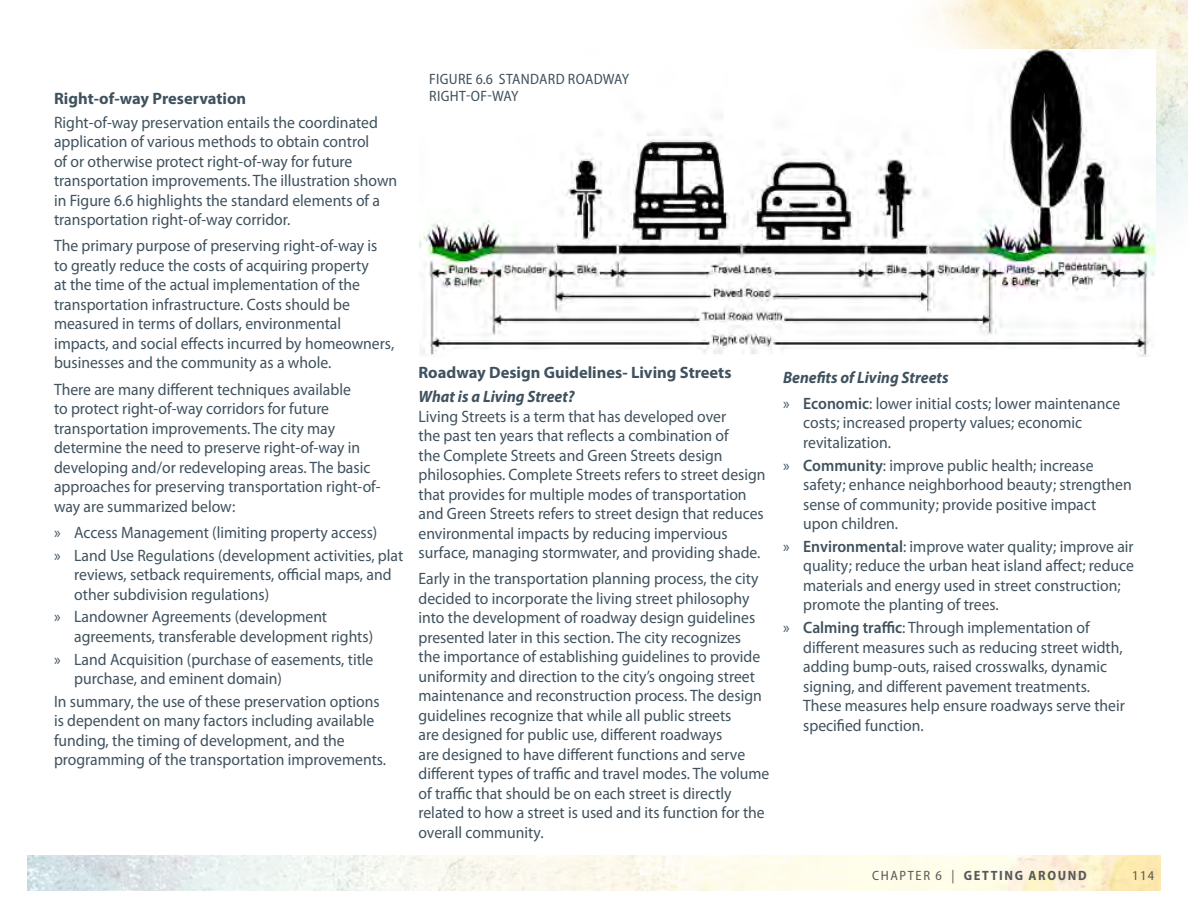
<style>
.page{position:relative;width:1188px;height:918px;background:#fff}
.page>*{position:absolute;margin:0;border:0;box-sizing:border-box;transform-origin:0 0}
.t1{font:16.5px/19.5px "Myriad Pro";color:#40525e;scale:.95 1}
.t2{font:700 16.5px "Myriad Pro";color:#40525e}
.t3{font:italic 700 16.5px "Myriad Pro";color:#40525e;scale:.95 1}
.t4{font:semi-condensed 15px/16.5px "Myriad Pro";letter-spacing:.02em;color:#40525e}
.t5{font:700 semi-condensed 13.5px "Myriad Pro";letter-spacing:.12em;color:#57585a}
.t6{font:semi-condensed 13.5px "Myriad Pro";color:#57585a}
.s1{font-weight:700;font-style:italic}
.s2{font-weight:600}
.s3{font-weight:400}
</style>
<div class="page">
<img style="left:28px;top:856px;width:1132px;height:34px">
<img style="left:930px;top:0;width:258px;height:216px">
<img style="left:419px;top:49px;width:737px;height:308px">
<p class="t2" style="left:54px;top:87px;width:194px">Right-of-way Preservation</p>
<p class="t1" style="left:54px;top:112px;width:363px">Right-of-way preservation entails the coordinated application of various methods to obtain control<br>of or otherwise protect right-of-way for future transportation improvements. The illustration shown in Figure 6.6 highlights the standard elements of a transportation right-of-way corridor.</p>
<p class="t1" style="left:54px;top:236px;width:360px">The primary purpose of preserving right-of-way is to greatly reduce the costs of acquiring property<br>at the time of the actual implementation of the transportation infrastructure. Costs should be measured in terms of dollars, environmental impacts, and social effects incurred by homeowners, businesses and the community as a whole.</p>
<p class="t1" style="left:54px;top:379px;width:345px">There are many different techniques available<br>to protect right-of-way corridors for future transportation improvements. The city may determine the need to preserve right-of-way in developing and/or redeveloping areas. The basic approaches for preserving transportation right-of&shy;way are summarized below:</p>
<p class="t1" style="left:54px;top:521px;width:369px;line-height:22.8px">» Access Management (limiting property access)<br>» Land Use Regulations (development activities, plat</p>
<p class="t1" style="left:74px;top:565px;width:336px">reviews, setback requirements, official maps, and other subdivision regulations)</p>
<p class="t1" style="left:74px;top:607px;width:316px;text-indent:-20px">» Landowner Agreements (development agreements, transferable development rights)</p>
<p class="t1" style="left:74px;top:649px;width:316px;text-indent:-20px">» Land Acquisition (purchase of easements, title purchase, and eminent domain)</p>
<p class="t1" style="left:54px;top:691px;width:351px">In summary, the use of these preservation options is dependent on many factors including available funding, the timing of development, and the programming of the transportation improvements.</p>
<p class="t4" style="left:429px;top:71px;width:202px">FIGURE 6.6 STANDARD ROADWAY<br>RIGHT-OF-WAY</p>
<p class="t2" style="left:418px;top:362px;width:315px">Roadway Design Guidelines- Living Streets</p>
<p class="t3" style="left:418px;top:386px;width:166px">What is a Living Street?</p>
<p class="t1" style="left:418px;top:406px;width:367px">Living Streets is a term that has developed over<br>the past ten years that reflects a combination of<br>the Complete Streets and Green Streets design philosophies. Complete Streets refers to street design that provides for multiple modes of transportation and Green Streets refers to street design that reduces environmental impacts by reducing impervious surface, managing stormwater, and providing shade.</p>
<p class="t1" style="left:418px;top:569px;width:371px">Early in the transportation planning process, the city decided to incorporate the living street philosophy into the development of roadway design guidelines presented later in this section. The city recognizes<br>the importance of establishing guidelines to provide uniformity and direction to the city’s ongoing street maintenance and reconstruction process. The design guidelines recognize that while all public streets<br>are designed for public use, different roadways<br>are designed to have different functions and serve different types of traffic and travel modes. The volume of traffic that should be on each street is directly related to how a street is used and its function for the overall community.</p>
<p class="t1" style="left:783px;top:364px;width:357px;line-height:26.2px"><span class="s1">Benefits of Living Streets<br></span>» <span class="s2">Economic</span>: lower initial costs; lower maintenance</p>
<p class="t1" style="left:803px;top:413px;width:295px">costs; increased property values; economic revitalization.</p>
<p class="t1" style="left:803px;top:455px;width:347px;text-indent:-20px">» <span class="s2">Community</span>: improve public health; increase safety; enhance neighborhood beauty; strengthen sense of community; provide positive impact upon children.</p>
<p class="t1" style="left:803px;top:536px;width:350px;text-indent:-20px">» <span class="s2">Environmental</span>: improve water quality; improve air quality; reduce the urban heat island affect; reduce materials and energy used in street construction; promote the planting of trees.</p>
<p class="t1" style="left:803px;top:618px;width:340px;text-indent:-20px">» <span class="s2">Calming traffic</span>: Through implementation of different measures such as reducing street width, adding bump-outs, raised crosswalks, dynamic signing, and different pavement treatments.<br>These measures help ensure roadways serve their specified function.</p>
<p class="t5" style="left:872px;top:866px;width:216px"><span class="s3">CHAPTER 6 |</span> GETTING AROUND</p>
<p class="t6" style="left:1132px;top:867px;width:23px">114</p>
</div>
